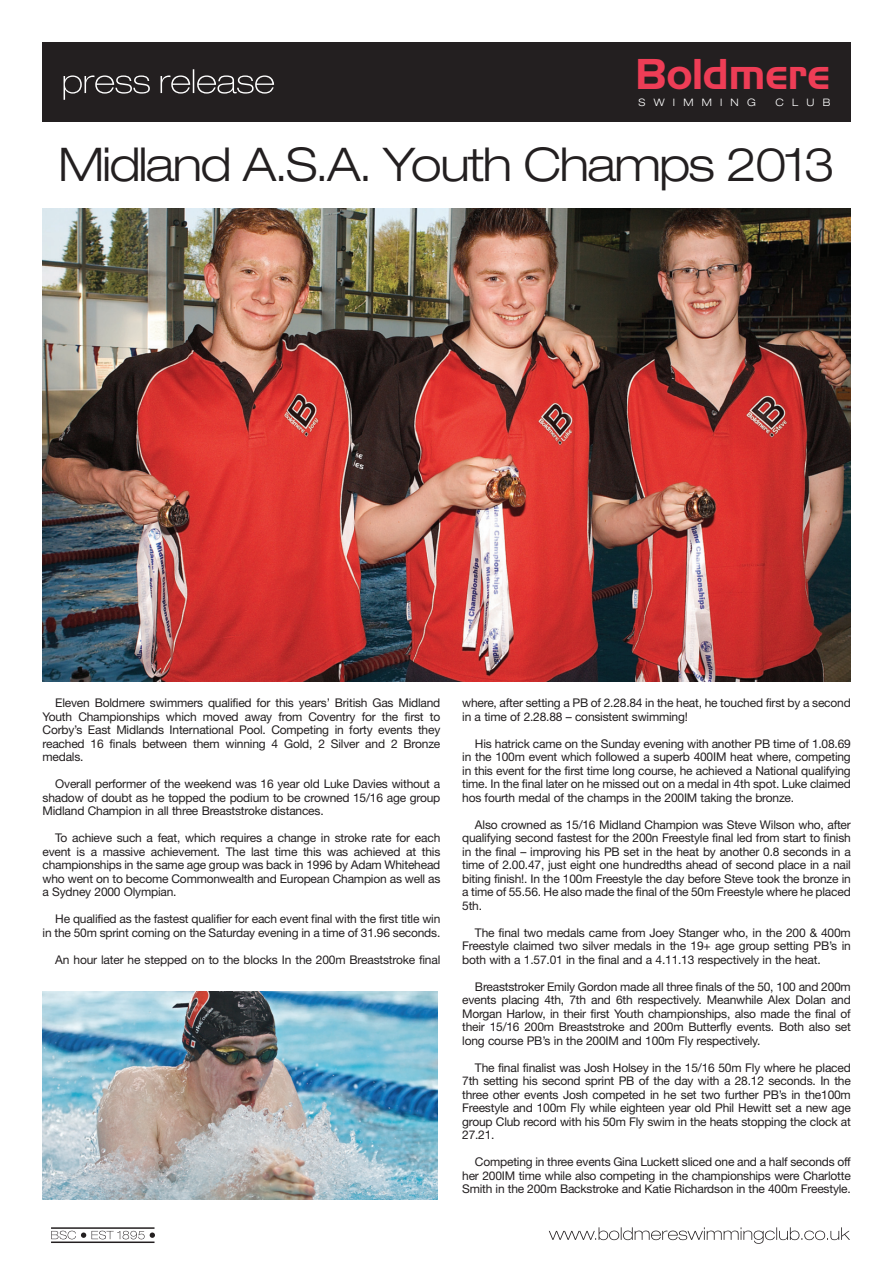
<style>
.page{position:relative;width:893px;height:1263px;background:#fff}
.page>*{position:absolute;margin:0;border:0;box-sizing:border-box;transform-origin:0 0}
.t1{font:300 expanded 46.5px "Helvetica Neue";letter-spacing:-.035em;color:#231f20}
.t2{font:41.85px "Handel Gothic BT";color:#ee3d56}
.t3{font:12px/13.5px "Helvetica Neue";letter-spacing:-.015em;color:#231f20;text-align:justify}
.t4{font:300 expanded 10.35px "Helvetica Neue";letter-spacing:.8em;color:#fff}
</style>
<div class="page">
<div style="left:43px;top:43px;width:807px;height:79px;background:#231f20"></div>
<svg style="left:64px;top:69px;width:210px;height:31px"></svg>
<svg style="left:549px;top:1227px;width:301px;height:17px"></svg>
<hr style="left:51px;top:1227px;width:103px;height:2px;background:#231f20">
<hr style="left:51px;top:1242px;width:103px;height:1px;background:#231f20">
<svg style="left:51px;top:1231px;width:104px;height:8px"></svg>
<img style="left:43px;top:208px;width:807px;height:473px">
<img style="left:43px;top:991px;width:394px;height:208px">
<h2 class="t2" style="left:635px;top:50px;width:196px">Boldmere</h2>
<p class="t4" style="left:638px;top:99px;width:119px">SWIMMING</p>
<p class="t4" style="left:775px;top:99px;width:56px">CLUB</p>
<h1 class="t1" style="left:58px;top:148px;width:778px">Midland A.S.A. Youth Champs 2013</h1>
<p class="t3" style="left:43px;top:698px;width:399px;text-indent:13px">Eleven Boldmere swimmers qualified for this years’ British Gas Midland Youth Championships which moved away from Coventry for the first to Corby’s East Midlands International Pool. Competing in forty events they reached 16 finals between them winning 4 Gold, 2 Silver and 2 Bronze medals.</p>
<p class="t3" style="left:43px;top:779px;width:399px;text-indent:13px">Overall performer of the weekend was 16 year old Luke Davies without a shadow of doubt as he topped the podium to be crowned 15/16 age group Midland Champion in all three Breaststroke distances.</p>
<p class="t3" style="left:43px;top:833px;width:399px;text-indent:13px">To achieve such a feat, which requires a change in stroke rate for each event is a massive achievement. The last time this was achieved at this championships in the same age group was back in 1996 by Adam Whitehead who went on to become Commonwealth and European Champion as well as a Sydney 2000 Olympian.</p>
<p class="t3" style="left:43px;top:914px;width:399px;text-align:right">He qualified as the fastest qualifier for each event final with the first title win<br>in the 50m sprint coming on the Saturday evening in a time of 31.96 seconds.</p>
<p class="t3" style="left:55px;top:954px;width:386px">An hour later he stepped on to the blocks In the 200m Breaststroke final</p>
<p class="t3" style="left:462px;top:698px;width:390px">where, after setting a PB of 2.28.84 in the heat, he touched first by a second in a time of 2.28.88 – consistent swimming!</p>
<p class="t3" style="left:462px;top:738px;width:390px;text-indent:13px">His hatrick came on the Sunday evening with another PB time of 1.08.69 in the 100m event which followed a superb 400IM heat where, competing in this event for the first time long course, he achieved a National qualifying time. In the final later on he missed out on a medal in 4th spot. Luke claimed hos fourth medal of the champs in the 200IM taking the bronze.</p>
<p class="t3" style="left:462px;top:819px;width:390px;text-indent:13px">Also crowned as 15/16 Midland Champion was Steve Wilson who, after qualifying second fastest for the 200n Freestyle final led from start to finish in the final – improving his PB set in the heat by another 0.8 seconds in a time of 2.00.47, just eight one hundredths ahead of second place in a nail biting finish!. In the 100m Freestyle the day before Steve took the bronze in a time of 55.56. He also made the final of the 50m Freestyle where he placed 5th.</p>
<p class="t3" style="left:462px;top:927px;width:390px;text-indent:13px">The final two medals came from Joey Stanger who, in the 200 &amp; 400m Freestyle claimed two silver medals in the 19+ age group setting PB’s in both with a 1.57.01 in the final and a 4.11.13 respectively in the heat.</p>
<p class="t3" style="left:462px;top:981px;width:390px;text-indent:13px">Breaststroker Emily Gordon made all three finals of the 50, 100 and 200m events placing 4th, 7th and 6th respectively. Meanwhile Alex Dolan and Morgan Harlow, in their first Youth championships, also made the final of their 15/16 200m Breaststroke and 200m Butterfly events. Both also set long course PB’s in the 200IM and 100m Fly respectively.</p>
<p class="t3" style="left:462px;top:1062px;width:390px;text-indent:13px">The final finalist was Josh Holsey in the 15/16 50m Fly where he placed 7th setting his second sprint PB of the day with a 28.12 seconds. In the three other events Josh competed in he set two further PB’s in the100m Freestyle and 100m Fly while eighteen year old Phil Hewitt set a new age group Club record with his 50m Fly swim in the heats stopping the clock at 27.21.</p>
<p class="t3" style="left:462px;top:1157px;width:390px;text-indent:13px">Competing in three events Gina Luckett sliced one and a half seconds off her 200IM time while also competing in the championships were Charlotte Smith in the 200m Backstroke and Katie Richardson in the 400m Freestyle.</p>
</div>
